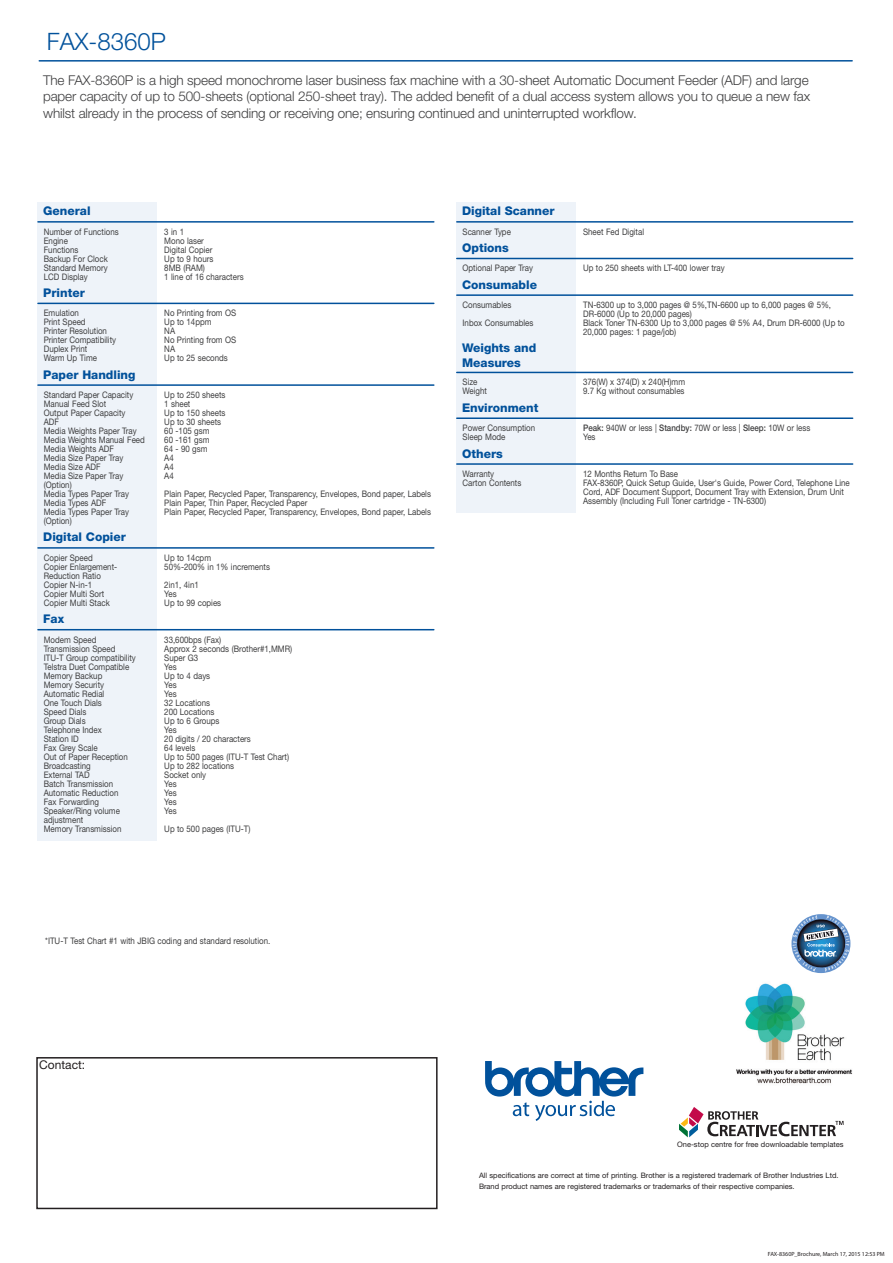
<style>
.page{position:relative;width:893px;height:1263px;background:#fff}
.page>*{position:absolute;margin:0;border:0;box-sizing:border-box;transform-origin:0 0}
.t1{font:300 24px "Helvetica Neue LT Std";color:#01519b}
.t2{font:300 13.5px/16.5px "Helvetica Neue LT Std";letter-spacing:-.01em;color:#3e3e3f}
.t3{font:800 12px/14.4px "Helvetica Neue LT Std";color:#01519b}
.t4{font:12px "Helvetica Neue";color:#231f20}
.t5{font:9px/9px "Helvetica Neue LT Std";color:#3e3e3f;scale:.88 1}
.t6{font:7.5px/10.5px "Helvetica Neue LT Std";color:#231f20}
.t7{font:6px "Myriad Pro";color:#231f20}
.s1{font-weight:500}
</style>
<div class="page">
<div style="left:456px;top:202px;width:119px;height:310px;background:#eef3f9"></div>
<div style="left:37px;top:202px;width:120px;height:638px;background:#eef3f9"></div>
<hr style="left:39px;top:60px;width:813px;height:2px;background:#01519b">
<hr style="left:38px;top:221px;width:396px;height:2px;background:#01519b">
<hr style="left:38px;top:303px;width:396px;height:1px;background:#01519b">
<hr style="left:38px;top:384px;width:396px;height:2px;background:#01519b">
<hr style="left:38px;top:547px;width:396px;height:2px;background:#01519b">
<hr style="left:38px;top:629px;width:396px;height:1px;background:#01519b">
<hr style="left:457px;top:221px;width:396px;height:2px;background:#01519b">
<hr style="left:457px;top:258px;width:396px;height:1px;background:#01519b">
<hr style="left:457px;top:294px;width:396px;height:2px;background:#01519b">
<hr style="left:457px;top:417px;width:396px;height:2px;background:#01519b">
<hr style="left:457px;top:463px;width:396px;height:2px;background:#01519b">
<hr style="left:457px;top:372px;width:396px;height:1px;background:#01519b">
<div style="left:36px;top:1057px;width:402px;height:152px;border:2px solid #231f20"></div>
<svg style="left:485px;top:1061px;width:158px;height:60px"></svg>
<svg style="left:679px;top:1107px;width:164px;height:31px"></svg>
<img style="left:736px;top:973px;width:116px;height:111px">
<svg style="left:792px;top:915px;width:58px;height:56px"></svg>
<h1 class="t1" style="left:47px;top:27px;width:121px">FAX-8360P</h1>
<p class="t2" style="left:43px;top:72px;width:769px">The FAX-8360P is a high speed monochrome laser business fax machine with a 30-sheet Automatic Document Feeder (ADF) and large paper capacity of up to 500-sheets (optional 250-sheet tray). The added benefit of a dual access system allows you to queue a new fax whilst already in the process of sending or receiving one; ensuring continued and uninterrupted workflow.</p>
<h3 class="t3" style="left:43px;top:204px;width:49px">General</h3>
<p class="t5" style="left:44px;top:227px;width:87px">Number of Functions<br>Engine<br>Functions<br>Backup For Clock<br>Standard Memory<br>LCD Display</p>
<p class="t5" style="left:44px;top:308px;width:84px">Emulation<br>Print Speed<br>Printer Resolution<br>Printer Compatibility<br>Duplex Print<br>Warm Up Time</p>
<p class="t5" style="left:44px;top:390px;width:116px">Standard Paper Capacity<br>Manual Feed Slot<br>Output Paper Capacity<br>ADF<br>Media Weights Paper Tray<br>Media Weights Manual Feed<br>Media Weights ADF<br>Media Size Paper Tray<br>Media Size ADF<br>Media Size Paper Tray (Option)<br>Media Types Paper Tray<br>Media Types ADF<br>Media Types Paper Tray (Option)</p>
<p class="t5" style="left:44px;top:553px;width:85px">Copier Speed<br>Copier Enlargement-<br>Reduction Ratio<br>Copier N-in-1<br>Copier Multi Sort<br>Copier Multi Stack</p>
<p class="t5" style="left:44px;top:635px;width:106px">Modem Speed<br>Transmission Speed<br>ITU-T Group compatibility<br>Telstra Duet Compatible<br>Memory Backup<br>Memory Security<br>Automatic Redial<br>One Touch Dials<br>Speed Dials<br>Group Dials<br>Telephone Index<br>Station ID<br>Fax Grey Scale<br>Out of Paper Reception<br>Broadcasting<br>External TAD<br>Batch Transmission<br>Automatic Reduction<br>Fax Forwarding<br>Speaker/Ring volume adjustment<br>Memory Transmission</p>
<h3 class="t3" style="left:43px;top:285px;width:43px">Printer</h3>
<h3 class="t3" style="left:43px;top:367px;width:94px">Paper Handling</h3>
<h3 class="t3" style="left:43px;top:530px;width:84px">Digital Copier</h3>
<h3 class="t3" style="left:43px;top:612px;width:22px">Fax</h3>
<p class="t5" style="left:164px;top:227px;width:92px">3 in 1<br>Mono laser<br>Digital Copier<br>Up to 9 hours<br>8MB (RAM)<br>1 line of 16 characters</p>
<p class="t5" style="left:164px;top:308px;width:83px">No Printing from OS<br>Up to 14ppm<br>NA<br>No Printing from OS<br>NA<br>Up to 25 seconds</p>
<p class="t5" style="left:164px;top:390px;width:71px">Up to 250 sheets<br>1 sheet<br>Up to 150 sheets<br>Up to 30 sheets<br>60 -105 gsm<br>60 -161 gsm<br>64 - 90 gsm<br>A4<br>A4<br>A4</p>
<p class="t5" style="left:164px;top:489px;width:305px">Plain Paper, Recycled Paper, Transparency, Envelopes, Bond paper, Labels<br>Plain Paper, Thin Paper, Recycled Paper<br>Plain Paper, Recycled Paper, Transparency, Envelopes, Bond paper, Labels</p>
<p class="t5" style="left:164px;top:553px;width:122px">Up to 14cpm<br>50%-200% in 1% increments</p>
<p class="t5" style="left:164px;top:580px;width:66px">2in1, 4in1<br>Yes<br>Up to 99 copies</p>
<p class="t5" style="left:164px;top:635px;width:147px">33,600bps (Fax)<br>Approx 2 seconds (Brother#1,MMR)<br>Super G3<br>Yes<br>Up to 4 days<br>Yes<br>Yes<br>32 Locations<br>200 Locations<br>Up to 6 Groups<br>Yes<br>20 digits / 20 characters<br>64 levels<br>Up to 500 pages (ITU-T Test Chart)<br>Up to 282 locations<br>Socket only<br>Yes<br>Yes<br>Yes<br>Yes</p>
<p class="t5" style="left:164px;top:824px;width:99px">Up to 500 pages (ITU-T)</p>
<h3 class="t3" style="left:462px;top:204px;width:94px">Digital Scanner</h3>
<h3 class="t3" style="left:462px;top:240px;width:48px">Options</h3>
<h3 class="t3" style="left:462px;top:277px;width:76px">Consumable</h3>
<p class="t5" style="left:463px;top:227px;width:56px">Scanner Type</p>
<p class="t5" style="left:463px;top:264px;width:82px">Optional Paper Tray</p>
<p class="t5" style="left:463px;top:296px;width:82px;line-height:18px">Consumables<br>Inbox Consumables</p>
<h3 class="t3" style="left:462px;top:341px;width:76px">Weights and<br>Measures</h3>
<p class="t5" style="left:463px;top:377px;width:29px">Size<br>Weight</p>
<h3 class="t3" style="left:462px;top:400px;width:78px">Environment</h3>
<h3 class="t3" style="left:462px;top:446px;width:42px">Others</h3>
<p class="t5" style="left:463px;top:423px;width:84px">Power Consumption<br>Sleep Mode</p>
<p class="t5" style="left:463px;top:469px;width:68px">Warranty<br>Carton Contents</p>
<p class="t5" style="left:583px;top:227px;width:71px">Sheet Fed Digital</p>
<p class="t5" style="left:583px;top:264px;width:162px">Up to 250 sheets with LT-400 lower tray</p>
<p class="t5" style="left:583px;top:300px;width:299px">TN-6300 up to 3,000 pages @ 5%,TN-6600 up to 6,000 pages @ 5%, DR-6000 (Up to 20,000 pages)<br>Black Toner TN-6300 Up to 3,000 pages @ 5% A4, Drum DR-6000 (Up to 20,000 pages: 1 page/job)</p>
<p class="t5" style="left:583px;top:377px;width:117px">376(W) x 374(D) x 240(H)mm<br>9.7 Kg without consumables</p>
<p class="t5" style="left:583px;top:423px;width:260px"><span class="s1">Peak:</span> 940W or less | <span class="s1">Standby:</span> 70W or less | <span class="s1">Sleep:</span> 10W or less<br>Yes</p>
<p class="t5" style="left:583px;top:469px;width:305px">12 Months Return To Base<br>FAX-8360P, Quick Setup Guide, User's Guide, Power Cord, Telephone Line Cord, ADF Document Support, Document Tray with Extension, Drum Unit Assembly (Including Full Toner cartridge - TN-6300)</p>
<p class="t5" style="left:45px;top:936px;width:257px">*ITU-T Test Chart #1 with JBIG coding and standard resolution.</p>
<h3 class="t4" style="left:39px;top:1058px;width:48px">Contact:</h3>
<p class="t6" style="left:677px;top:1139px;width:168px">One-stop centre for free downloadable templates</p>
<p class="t6" style="left:479px;top:1170px;width:361px">All specifications are correct at time of printing. Brother is a registered trademark of Brother Industries Ltd.<br>Brand product names are registered trademarks or trademarks of their respective companies.</p>
<p class="t7" style="left:768px;top:1250px;width:118px">FAX-8360P_Brochure, March 17, 2015 12:53 PM</p>
</div>
